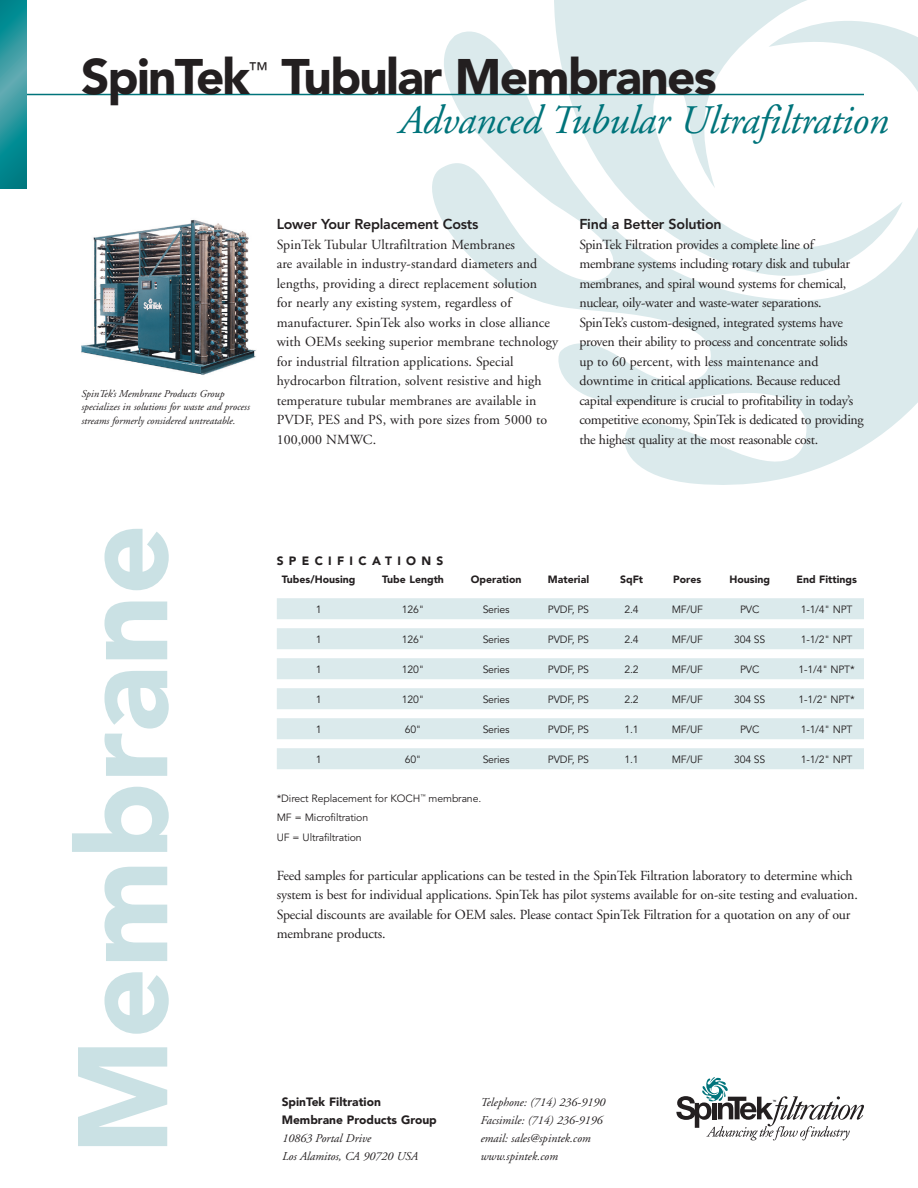
<style>
.page{position:relative;width:918px;height:1188px;background:#fff}
.page>*{position:absolute;margin:0;border:0;box-sizing:border-box;transform-origin:0 0}
.t1{font:900 126px "Avenir";color:#cae1e4}
.t2{font:900 49.5px "Avenir";letter-spacing:-.035em;color:#231f20}
.t3{font:italic 40.5px "Adobe Garamond";letter-spacing:-.01em;color:#00747b}
.t4{font:19.5px "Avenir";color:#231f20}
.t5{font:800 14.25px "Avenir";letter-spacing:-.02em;color:#231f20}
.t6{font:13.8px/19.5px "Adobe Garamond";letter-spacing:-.01em;color:#231f20}
.t7{font:italic 12px/18px "Adobe Garamond";color:#231f20}
.t8{font:900 12px/18px "Avenir";color:#231f20}
.t9{font:900 12px "Avenir";letter-spacing:.445em;color:#231f20}
.t10{font:10.5px/19.5px "Avenir";letter-spacing:-.02em;color:#231f20}
.t11{font:italic 10.5px/13.5px "Adobe Garamond";color:#231f20}
.t12{font:900 10.5px "Avenir";color:#231f20}
</style>
<div class="page">
<svg style="left:433px;top:31px;width:485px;height:454px"></svg>
<svg style="left:520px;top:0;width:398px;height:333px"></svg>
<svg style="left:676px;top:1077px;width:188px;height:63px"></svg>
<svg style="left:0;top:0;width:27px;height:189px;background:#23939b"></svg>
<hr style="left:27px;top:94px;width:837px;height:1px;background:#00747b">
<img style="left:81px;top:219px;width:175px;height:156px">
<div style="left:277px;top:598px;width:587px;height:21px;background:#dbeaec"></div>
<div style="left:277px;top:628px;width:587px;height:21px;background:#dbeaec"></div>
<div style="left:277px;top:658px;width:587px;height:21px;background:#dbeaec"></div>
<div style="left:277px;top:688px;width:587px;height:21px;background:#dbeaec"></div>
<div style="left:277px;top:718px;width:587px;height:21px;background:#dbeaec"></div>
<div style="left:277px;top:748px;width:587px;height:21px;background:#dbeaec"></div>
<h2 class="t2" style="left:81px;top:56px;width:171px">SpinTek</h2>
<h3 class="t4" style="left:248px;top:61px;width:21px">™</h3>
<h2 class="t2" style="left:281px;top:56px;width:437px">Tubular Membranes</h2>
<h3 class="t3" style="left:398px;top:104px;width:491px">Advanced Tubular Ultrafiltration</h3>
<p class="t11" style="left:81px;top:388px;width:170px">SpinTek’s Membrane Products Group specializes in solutions for waste and process streams formerly considered untreatable.</p>
<p class="t5" style="left:277px;top:218px;width:203px">Lower Your Replacement Costs</p>
<p class="t6" style="left:277px;top:236px;width:283px">SpinTek Tubular Ultrafiltration Membranes<br>are available in industry-standard diameters and lengths, providing a direct replacement solution<br>for nearly any existing system, regardless of manufacturer. SpinTek also works in close alliance with OEMs seeking superior membrane technology for industrial filtration applications. Special hydrocarbon filtration, solvent resistive and high temperature tubular membranes are available in PVDF, PES and PS, with pore sizes from 5000 to 100,000 NMWC.</p>
<p class="t5" style="left:579px;top:218px;width:144px">Find a Better Solution</p>
<p class="t6" style="left:579px;top:236px;width:286px">SpinTek Filtration provides a complete line of membrane systems including rotary disk and tubular membranes, and spiral wound systems for chemical, nuclear, oily-water and waste-water separations.<br>SpinTek’s custom-designed, integrated systems have proven their ability to process and concentrate solids up to 60 percent, with less maintenance and downtime in critical applications. Because reduced capital expenditure is crucial to profitability in today’s competitive economy, SpinTek is dedicated to providing the highest quality at the most reasonable cost.</p>
<h1 class="t1" style="left:72px;top:1155px;width:632px;rotate:-90deg">Membrane</h1>
<p class="t9" style="left:277px;top:555px;width:168px">SPECIFICATIONS</p>
<p class="t12" style="left:282px;top:575px;width:75px">Tubes/Housing</p>
<p class="t12" style="left:382px;top:575px;width:63px">Tube Length</p>
<p class="t12" style="left:471px;top:575px;width:52px">Operation</p>
<p class="t12" style="left:548px;top:575px;width:43px">Material</p>
<p class="t12" style="left:620px;top:575px;width:25px">SqFt</p>
<p class="t12" style="left:673px;top:575px;width:29px">Pores</p>
<p class="t12" style="left:729px;top:575px;width:42px">Housing</p>
<p class="t12" style="left:796px;top:575px;width:62px">End Fittings</p>
<p class="t10" style="left:316px;top:600px;width:7px">1</p>
<p class="t10" style="left:402px;top:600px;width:24px">126"</p>
<p class="t10" style="left:483px;top:600px;width:28px">Series</p>
<p class="t10" style="left:548px;top:600px;width:43px">PVDF, PS</p>
<p class="t10" style="left:625px;top:600px;width:16px">2.4</p>
<p class="t10" style="left:672px;top:600px;width:33px">MF/UF</p>
<p class="t10" style="left:740px;top:600px;width:21px">PVC</p>
<p class="t10" style="left:801px;top:600px;width:53px">1-1/4" NPT</p>
<p class="t10" style="left:316px;top:630px;width:7px">1</p>
<p class="t10" style="left:402px;top:630px;width:24px">126"</p>
<p class="t10" style="left:483px;top:630px;width:28px">Series</p>
<p class="t10" style="left:548px;top:630px;width:43px">PVDF, PS</p>
<p class="t10" style="left:625px;top:630px;width:16px">2.4</p>
<p class="t10" style="left:672px;top:630px;width:33px">MF/UF</p>
<p class="t10" style="left:734px;top:630px;width:33px">304 SS</p>
<p class="t10" style="left:801px;top:630px;width:53px">1-1/2" NPT</p>
<p class="t10" style="left:316px;top:660px;width:7px">1</p>
<p class="t10" style="left:402px;top:660px;width:24px">120"</p>
<p class="t10" style="left:483px;top:660px;width:28px">Series</p>
<p class="t10" style="left:548px;top:660px;width:43px">PVDF, PS</p>
<p class="t10" style="left:625px;top:660px;width:16px">2.2</p>
<p class="t10" style="left:672px;top:660px;width:33px">MF/UF</p>
<p class="t10" style="left:740px;top:660px;width:21px">PVC</p>
<p class="t10" style="left:799px;top:660px;width:58px">1-1/4" NPT*</p>
<p class="t10" style="left:316px;top:690px;width:7px">1</p>
<p class="t10" style="left:402px;top:690px;width:24px">120"</p>
<p class="t10" style="left:483px;top:690px;width:28px">Series</p>
<p class="t10" style="left:548px;top:690px;width:43px">PVDF, PS</p>
<p class="t10" style="left:625px;top:690px;width:16px">2.2</p>
<p class="t10" style="left:672px;top:690px;width:33px">MF/UF</p>
<p class="t10" style="left:734px;top:690px;width:33px">304 SS</p>
<p class="t10" style="left:799px;top:690px;width:58px">1-1/2" NPT*</p>
<p class="t10" style="left:316px;top:720px;width:7px">1</p>
<p class="t10" style="left:405px;top:720px;width:18px">60"</p>
<p class="t10" style="left:483px;top:720px;width:28px">Series</p>
<p class="t10" style="left:548px;top:720px;width:43px">PVDF, PS</p>
<p class="t10" style="left:625px;top:720px;width:16px">1.1</p>
<p class="t10" style="left:672px;top:720px;width:33px">MF/UF</p>
<p class="t10" style="left:740px;top:720px;width:21px">PVC</p>
<p class="t10" style="left:801px;top:720px;width:53px">1-1/4" NPT</p>
<p class="t10" style="left:316px;top:750px;width:7px">1</p>
<p class="t10" style="left:405px;top:750px;width:18px">60"</p>
<p class="t10" style="left:483px;top:750px;width:28px">Series</p>
<p class="t10" style="left:548px;top:750px;width:43px">PVDF, PS</p>
<p class="t10" style="left:625px;top:750px;width:16px">1.1</p>
<p class="t10" style="left:672px;top:750px;width:33px">MF/UF</p>
<p class="t10" style="left:734px;top:750px;width:33px">304 SS</p>
<p class="t10" style="left:801px;top:750px;width:53px">1-1/2" NPT</p>
<p class="t10" style="left:277px;top:789px;width:206px">*Direct Replacement for KOCH<sup>™</sup> membrane.<br>MF = Microfiltration<br>UF = Ultrafiltration</p>
<p class="t6" style="left:277px;top:867px;width:583px">Feed samples for particular applications can be tested in the SpinTek Filtration laboratory to determine which system is best for individual applications. SpinTek has pilot systems available for on-site testing and evaluation.<br>Special discounts are available for OEM sales. Please contact SpinTek Filtration for a quotation on any of our membrane products.</p>
<p class="t8" style="left:282px;top:1094px;width:157px">SpinTek Filtration<br>Membrane Products Group</p>
<p class="t7" style="left:282px;top:1130px;width:137px">10863 Portal Drive<br>Los Alamitos, CA 90720 USA</p>
<p class="t7" style="left:480px;top:1094px;width:126px">Telephone: (714) 236-9190<br>Facsimile: (714) 236-9196 email: sales@spintek.com www.spintek.com</p>
</div>
